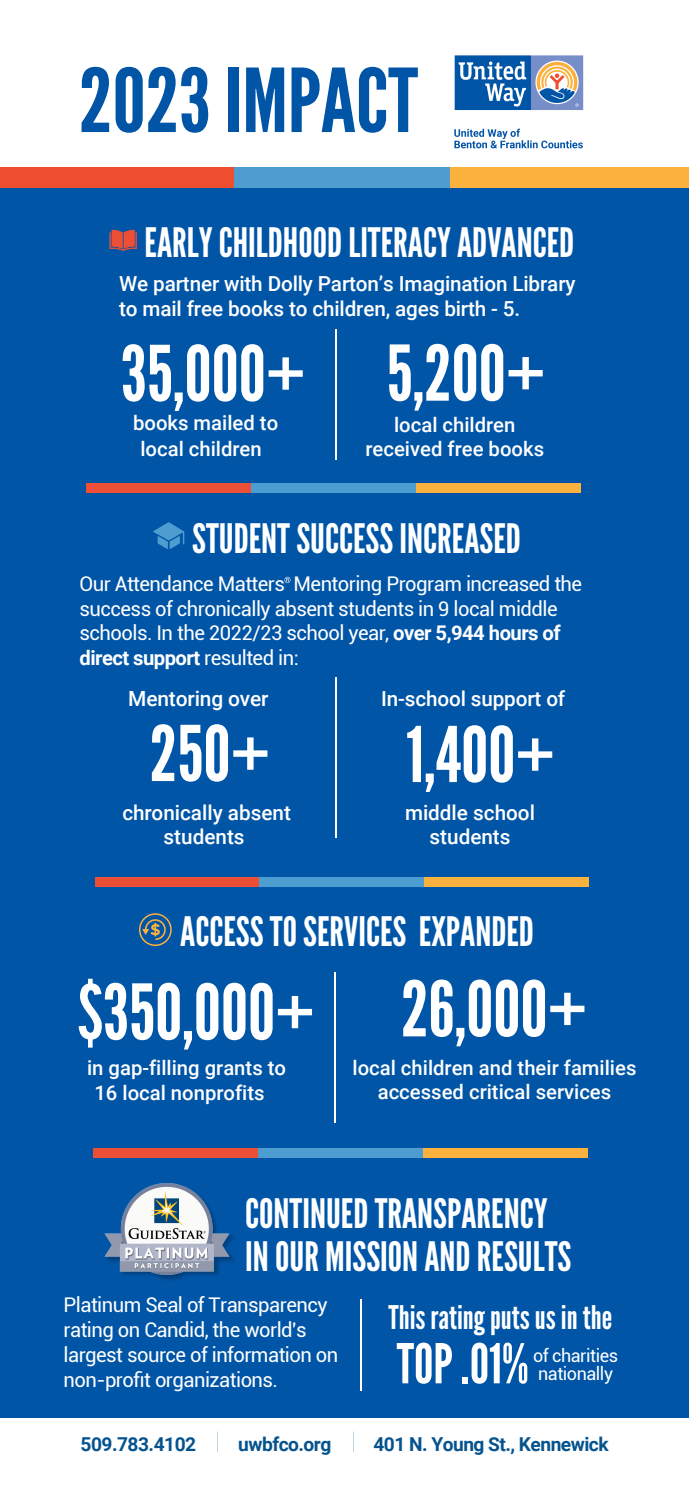
<style>
.page{position:relative;width:689px;height:1499px;background:#fff}
.page>*{position:absolute;margin:0;border:0;box-sizing:border-box;transform-origin:0 0}
.t1{font:87.75px "League Gothic";color:#0155a7;scale:1.07 1}
.t2{font:76.5px "League Gothic";color:#fff}
.t3{font:54.9px "League Gothic";color:#fff}
.t4{font:40.5px/42.8px "League Gothic";color:#fff}
.t5{font:32.62px "League Gothic";color:#fff}
.t6{font:500 20.93px "Roboto";letter-spacing:-.005em;color:#fff}
.t7{font:500 20.7px/24.8px "Roboto";letter-spacing:-.005em;color:#fff;text-align:center}
.t8{font:20.25px/24.8px "Roboto";letter-spacing:-.025em;color:#fff}
.t9{font:500 20.25px/24.3px "Roboto";color:#fff;text-align:center}
.t10{font:700 19.12px "Roboto";letter-spacing:-.025em;color:#05538e}
.t11{font:18px/18px "Roboto";letter-spacing:-.025em;color:#fff}
.s1{font-weight:700}
</style>
<div class="page">
<div style="left:0;top:169px;width:688px;height:1249px;background:#0155a7"></div>
<img style="left:104px;top:1183px;width:126px;height:92px">
<hr style="left:335px;top:677px;width:1px;height:161px;background:#fff">
<hr style="left:334px;top:972px;width:2px;height:151px;background:#fff">
<img style="left:454px;top:55px;width:130px;height:94px">
<hr style="left:360px;top:1299px;width:1px;height:92px;background:#fff">
<div style="left:86px;top:483px;width:165px;height:9px;background:#ec4e36"></div>
<div style="left:251px;top:483px;width:165px;height:9px;background:#4e9dd0"></div>
<div style="left:416px;top:483px;width:165px;height:9px;background:#fbb13d"></div>
<div style="left:94px;top:877px;width:165px;height:9px;background:#ec4e36"></div>
<div style="left:259px;top:877px;width:165px;height:9px;background:#4e9dd0"></div>
<div style="left:424px;top:877px;width:165px;height:9px;background:#fbb13d"></div>
<div style="left:93px;top:1148px;width:165px;height:9px;background:#ec4e36"></div>
<div style="left:258px;top:1148px;width:165px;height:9px;background:#4e9dd0"></div>
<div style="left:423px;top:1148px;width:164px;height:9px;background:#fbb13d"></div>
<hr style="left:335px;top:329px;width:1px;height:131px;background:#fff">
<svg style="left:284px;top:577px;width:6px;height:6px"></svg>
<svg style="left:110px;top:230px;width:27px;height:21px"></svg>
<svg style="left:153px;top:522px;width:31px;height:27px"></svg>
<svg style="left:139px;top:913px;width:33px;height:33px"></svg>
<div style="left:0;top:168px;width:234px;height:20px;background:#ef4d30"></div>
<div style="left:234px;top:168px;width:216px;height:20px;background:#4e9dd0"></div>
<div style="left:450px;top:168px;width:238px;height:20px;background:#fbb13d"></div>
<h1 class="t1" style="left:79px;top:48px;width:318px">2023 IMPACT</h1>
<h3 class="t4" style="left:145px;top:221px;width:431px">EARLY CHILDHOOD LITERACY ADVANCED</h3>
<p class="t7" style="left:119px;top:270px;width:458px;text-align:left">We partner with Dolly Parton’s Imagination Library to mail free books to children, ages birth - 5.</p>
<h2 class="t2" style="left:121px;top:328px;width:186px">35,000+</h2>
<p class="t9" style="left:133px;top:409px;width:147px;line-height:25.7px">books mailed to local children</p>
<h2 class="t2" style="left:386px;top:328px;width:160px">5,200+</h2>
<p class="t9" style="left:365px;top:412px;width:180px">local children received free books</p>
<h3 class="t4" style="left:192px;top:517px;width:330px">STUDENT SUCCESS INCREASED</h3>
<p class="t8" style="left:79px;top:570px;width:504px">Our Attendance Matters Mentoring Program increased the success of chronically absent students in 9 local middle schools. In the 2022/23 school year, <span class="s1">over 5,944 hours of direct support</span> resulted in:</p>
<p class="t6" style="left:128px;top:684px;width:142px">Mentoring over</p>
<h2 class="t2" style="left:150px;top:708px;width:122px">250+</h2>
<p class="t7" style="left:122px;top:799px;width:170px">chronically absent students</p>
<p class="t7" style="left:381px;top:685px;width:185px">In-school support of</p>
<h2 class="t2" style="left:406px;top:709px;width:150px">1,400+</h2>
<p class="t7" style="left:405px;top:799px;width:131px">middle school students</p>
<h3 class="t4" style="left:180px;top:910px;width:355px">ACCESS TO SERVICES EXPANDED</h3>
<h2 class="t2" style="left:77px;top:966px;width:239px">$350,000+</h2>
<p class="t9" style="left:94px;top:1053px;width:193px;line-height:25.7px;text-align:left;text-indent:-7px">in gap-filling grants to<br>16 local nonprofits</p>
<h2 class="t2" style="left:401px;top:963px;width:187px">26,000+</h2>
<p class="t9" style="left:352px;top:1054px;width:285px">local children and their families accessed critical services</p>
<h3 class="t4" style="left:245px;top:1192px;width:327px">CONTINUED TRANSPARENCY<br>IN OUR MISSION AND RESULTS</h3>
<p class="t8" style="left:63px;top:1292px;width:276px">Platinum Seal of Transparency rating on Candid, the world's largest source of information on non-profit organizations.</p>
<h3 class="t5" style="left:388px;top:1298px;width:225px">This rating puts us in the</h3>
<h3 class="t3" style="left:396px;top:1331px;width:133px">TOP .01%</h3>
<p class="t11" style="left:533px;top:1346px;width:87px">of charities nationally</p>
<p class="t10" style="left:81px;top:1430px;width:117px">509.783.4102</p>
<p class="t10" style="left:238px;top:1430px;width:94px">uwbfco.org</p>
<p class="t10" style="left:373px;top:1430px;width:237px">401 N. Young St., Kennewick</p>
</div>
